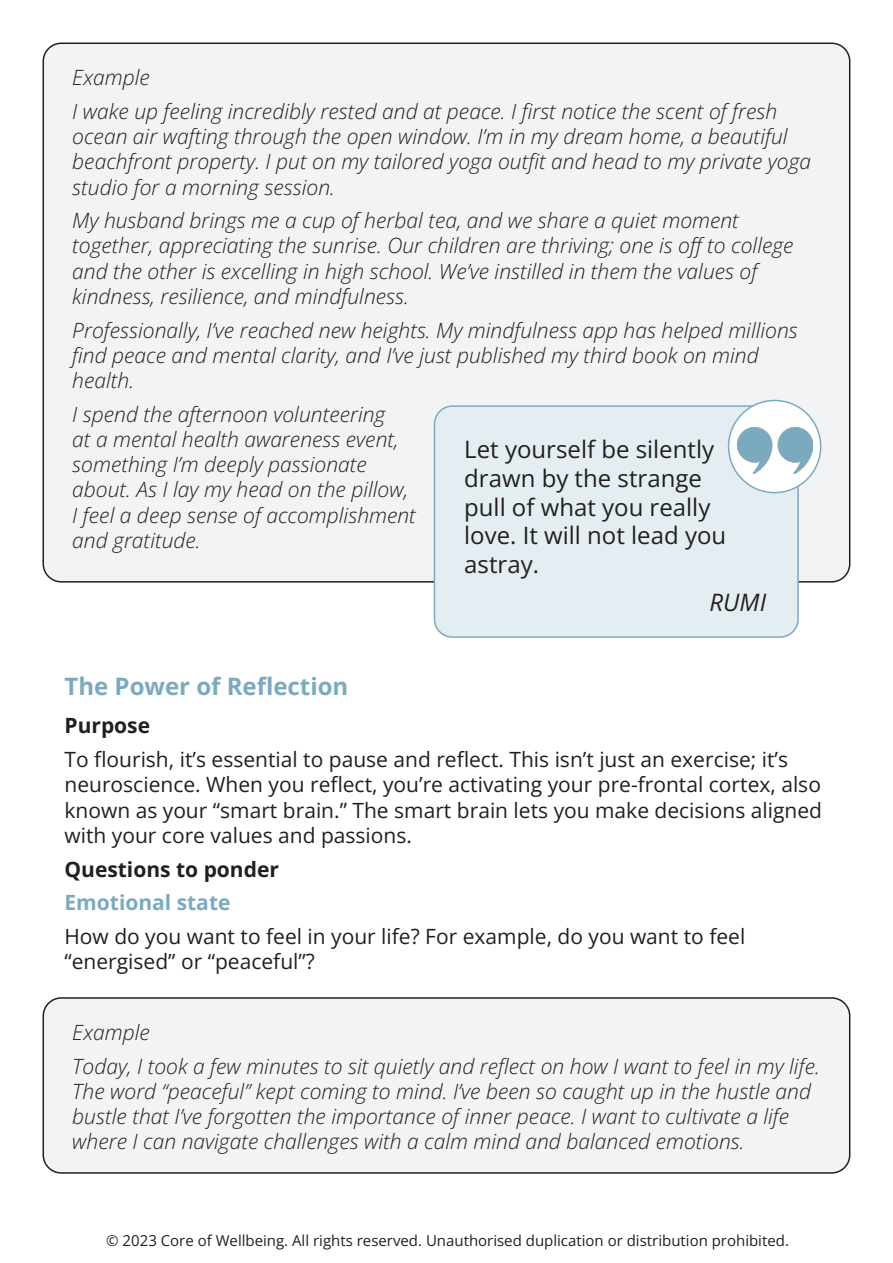
<style>
.page{position:relative;width:893px;height:1263px;background:#fff}
.page>*{position:absolute;margin:0;border:0;box-sizing:border-box;transform-origin:0 0}
.t1{font:24px/28.8px "Open Sans";color:#231f20}
.t2{font:700 24px "Open Sans";color:#7baabf}
.t3{font:italic 24px "Open Sans";color:#231f20}
.t4{font:italic 300 21px/25.2px "Open Sans";color:#231f20}
.t5{font:21px/25.2px "Open Sans";color:#231f20}
.t6{font:700 21px "Open Sans";color:#231f20}
.t7{font:700 21px "Open Sans";color:#7baabf}
.t8{font:15px "Open Sans";color:#231f20}
</style>
<div class="page">
<div style="left:43px;top:43px;width:807px;height:539px;background:#f2f3f4;border-radius:18px"></div>
<div style="left:43px;top:998px;width:807px;height:175px;background:#f2f3f4;border-radius:18px"></div>
<div style="left:43px;top:997px;width:807px;height:177px;border:2px solid #231f20;border-radius:18px"></div>
<div style="left:434px;top:406px;width:364px;height:231px;background:#e4eef2;border-radius:18px"></div>
<div style="left:434px;top:405px;width:365px;height:233px;border:2px solid #7baabf;border-radius:18px"></div>
<div style="left:729px;top:400px;width:92px;height:93px;background:#fff;border-radius:50%"></div>
<div style="left:728px;top:400px;width:93px;height:93px;border:2px solid #7baabf;border-radius:50%"></div>
<img style="left:738px;top:427px;width:75px;height:46px">
<p class="t4" style="left:72px;top:64px;width:79px">Example</p>
<p class="t4" style="left:72px;top:98px;width:740px">I wake up feeling incredibly rested and at peace. I first notice the scent of fresh ocean air wafting through the open window. I’m in my dream home, a beautiful beachfront property. I put on my tailored yoga outfit and head to my private yoga studio for a morning session.</p>
<p class="t4" style="left:72px;top:207px;width:723px">My husband brings me a cup of herbal tea, and we share a quiet moment together, appreciating the sunrise. Our children are thriving; one is off to college and the other is excelling in high school. We’ve instilled in them the values of kindness, resilience, and mindfulness.</p>
<p class="t4" style="left:72px;top:317px;width:727px">Professionally, I’ve reached new heights. My mindfulness app has helped millions find peace and mental clarity, and I’ve just published my third book on mind health.</p>
<p class="t4" style="left:72px;top:401px;width:345px">I spend the afternoon volunteering<br>at a mental health awareness event, something I’m deeply passionate about. As I lay my head on the pillow,<br>I feel a deep sense of accomplishment and gratitude.</p>
<p class="t1" style="left:464px;top:434px;width:263px">Let yourself be silently drawn by the strange pull of what you really love. It will not lead you astray.</p>
<p class="t3" style="left:710px;top:585px;width:58px">RUMI</p>
<p class="t2" style="left:65px;top:670px;width:285px">The Power of Reflection</p>
<p class="t6" style="left:65px;top:711px;width:87px">Purpose</p>
<p class="t5" style="left:65px;top:746px;width:759px">To flourish, it’s essential to pause and reflect. This isn’t just an exercise; it’s neuroscience. When you reflect, you’re activating your pre-frontal cortex, also known as your “smart brain.” The smart brain lets you make decisions aligned with your core values and passions.</p>
<p class="t6" style="left:65px;top:854px;width:216px">Questions to ponder</p>
<p class="t7" style="left:65px;top:888px;width:168px">Emotional state</p>
<p class="t5" style="left:65px;top:923px;width:682px">How do you want to feel in your life? For example, do you want to feel “energised” or “peaceful”?</p>
<p class="t4" style="left:72px;top:1019px;width:79px">Example</p>
<p class="t4" style="left:72px;top:1053px;width:749px">Today, I took a few minutes to sit quietly and reflect on how I want to feel in my life.<br>The word “peaceful” kept coming to mind. I’ve been so caught up in the hustle and bustle that I’ve forgotten the importance of inner peace. I want to cultivate a life where I can navigate challenges with a calm mind and balanced emotions.</p>
<p class="t8" style="left:106px;top:1230px;width:684px">© 2023 Core of Wellbeing. All rights reserved. Unauthorised duplication or distribution prohibited.</p>
</div>
